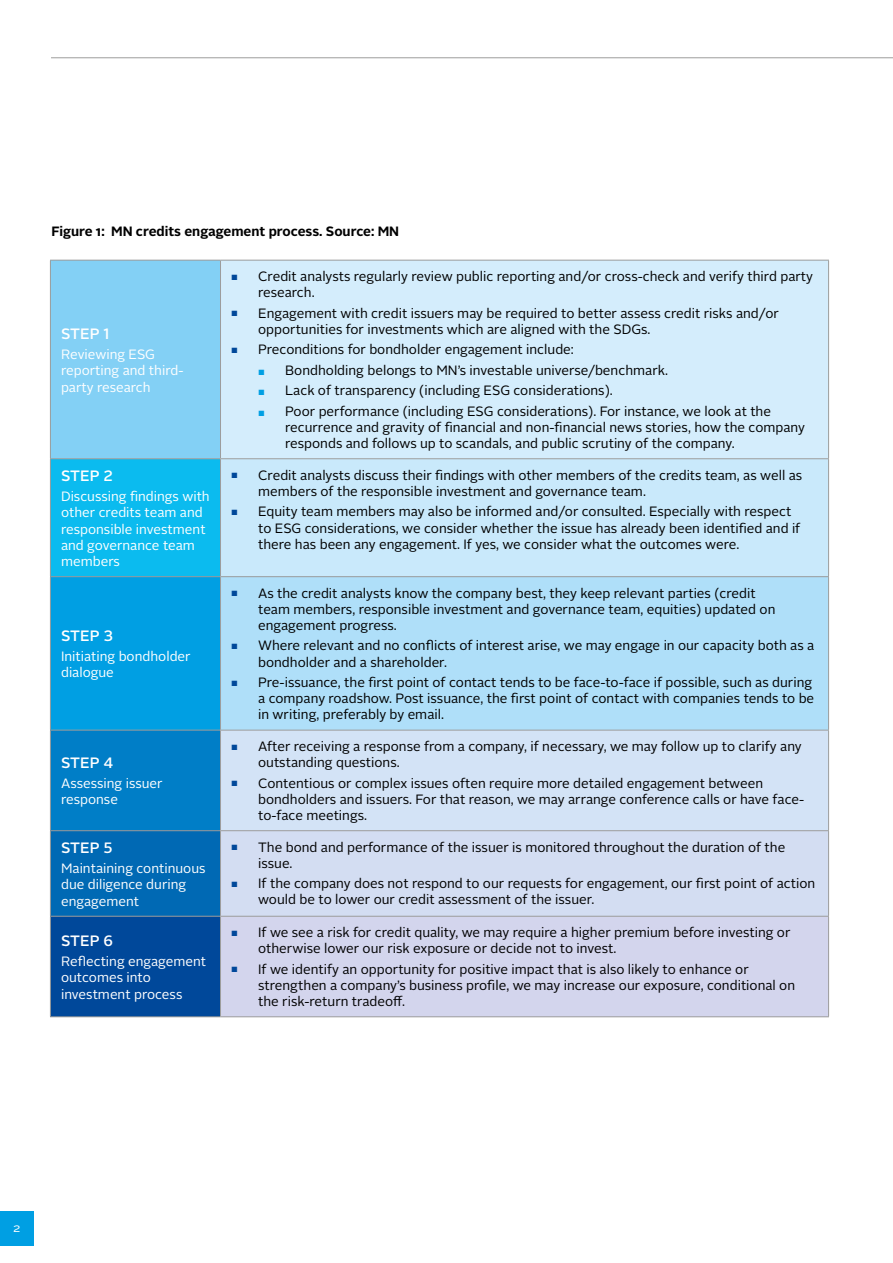
<style>
.page{position:relative;width:893px;height:1263px;background:#fff}
.page>*{position:absolute;margin:0;border:0;box-sizing:border-box;transform-origin:0 0}
.t1{font:500 15px "Alright Sans";color:#fff}
.t2{font:13.5px/16.2px "Alright Sans";color:#000}
.t3{font:13.5px/16.2px "Alright Sans";color:#fff}
.t4{font:700 13.5px "Alright Sans";color:#000}
.t5{font:12px "Alright Sans";color:#fff}
.s1{font-size:7.5px;color:#00489a}
.s2{font-size:7.5px;color:#009fe3}
</style>
<div class="page">
<hr style="left:51px;top:57px;width:842px;height:1px;background:#9d9d9c">
<div style="left:0;top:1212px;width:34px;height:34px;background:#009fe3"></div>
<div style="left:50px;top:260px;width:170px;height:199px;background:#83d0f5"></div>
<div style="left:220px;top:260px;width:609px;height:199px;background:#d4edfc"></div>
<div style="left:50px;top:459px;width:170px;height:118px;background:#0bbbef"></div>
<div style="left:220px;top:459px;width:609px;height:118px;background:#c9e9fb"></div>
<div style="left:50px;top:577px;width:170px;height:153px;background:#009fe3"></div>
<div style="left:220px;top:577px;width:609px;height:153px;background:#afdff9"></div>
<div style="left:50px;top:730px;width:170px;height:101px;background:#007ec7"></div>
<div style="left:220px;top:730px;width:609px;height:101px;background:#d3e3f6"></div>
<div style="left:50px;top:831px;width:170px;height:85px;background:#0069b4"></div>
<div style="left:220px;top:831px;width:609px;height:85px;background:#d3ddf2"></div>
<div style="left:50px;top:916px;width:170px;height:101px;background:#00489a"></div>
<div style="left:220px;top:916px;width:609px;height:101px;background:#d3d5ed"></div>
<hr style="left:50px;top:260px;width:170px;height:1px;background:#9d9d9c">
<hr style="left:50px;top:260px;width:1px;height:198px;background:#9d9d9c">
<hr style="left:220px;top:260px;width:609px;height:1px;background:#9d9d9c">
<hr style="left:220px;top:260px;width:1px;height:198px;background:#9d9d9c">
<hr style="left:828px;top:260px;width:1px;height:198px;background:#9d9d9c">
<hr style="left:50px;top:458px;width:170px;height:1px;background:#9d9d9c">
<hr style="left:50px;top:459px;width:1px;height:117px;background:#9d9d9c">
<hr style="left:220px;top:458px;width:609px;height:1px;background:#9d9d9c">
<hr style="left:220px;top:459px;width:1px;height:117px;background:#9d9d9c">
<hr style="left:828px;top:459px;width:1px;height:117px;background:#9d9d9c">
<hr style="left:50px;top:576px;width:170px;height:1px;background:#9d9d9c">
<hr style="left:50px;top:577px;width:1px;height:153px;background:#9d9d9c">
<hr style="left:220px;top:576px;width:609px;height:1px;background:#9d9d9c">
<hr style="left:220px;top:577px;width:1px;height:153px;background:#9d9d9c">
<hr style="left:828px;top:577px;width:1px;height:153px;background:#9d9d9c">
<hr style="left:50px;top:730px;width:170px;height:1px;background:#9d9d9c">
<hr style="left:50px;top:730px;width:1px;height:100px;background:#9d9d9c">
<hr style="left:220px;top:730px;width:609px;height:1px;background:#9d9d9c">
<hr style="left:220px;top:730px;width:1px;height:100px;background:#9d9d9c">
<hr style="left:828px;top:730px;width:1px;height:100px;background:#9d9d9c">
<hr style="left:50px;top:830px;width:170px;height:1px;background:#9d9d9c">
<hr style="left:50px;top:831px;width:1px;height:85px;background:#9d9d9c">
<hr style="left:220px;top:830px;width:609px;height:1px;background:#9d9d9c">
<hr style="left:220px;top:831px;width:1px;height:85px;background:#9d9d9c">
<hr style="left:828px;top:831px;width:1px;height:85px;background:#9d9d9c">
<hr style="left:50px;top:916px;width:170px;height:1px;background:#9d9d9c">
<hr style="left:50px;top:916px;width:1px;height:100px;background:#9d9d9c">
<hr style="left:220px;top:916px;width:609px;height:1px;background:#9d9d9c">
<hr style="left:220px;top:916px;width:1px;height:100px;background:#9d9d9c">
<hr style="left:828px;top:916px;width:1px;height:100px;background:#9d9d9c">
<hr style="left:50px;top:1016px;width:170px;height:1px;background:#9d9d9c">
<hr style="left:220px;top:1016px;width:609px;height:1px;background:#9d9d9c">
<p class="t4" style="left:51px;top:221px;width:349px">Figure 1: MN credits engagement process. Source: MN</p>
<p class="t1" style="left:61px;top:323px;width:50px">STEP 1</p>
<p class="t3" style="left:61px;top:347px;width:124px">Reviewing ESG reporting and third&shy;party research</p>
<p class="t1" style="left:61px;top:465px;width:53px">STEP 2</p>
<p class="t3" style="left:61px;top:489px;width:150px">Discussing findings with other credits team and responsible investment and governance team members</p>
<p class="t1" style="left:61px;top:625px;width:54px">STEP 3</p>
<p class="t3" style="left:61px;top:649px;width:131px">Initiating bondholder dialogue</p>
<p class="t1" style="left:61px;top:752px;width:53px">STEP 4</p>
<p class="t3" style="left:61px;top:776px;width:103px">Assessing issuer response</p>
<p class="t1" style="left:61px;top:837px;width:53px">STEP 5</p>
<p class="t3" style="left:61px;top:861px;width:146px">Maintaining continuous due diligence during engagement</p>
<p class="t1" style="left:61px;top:930px;width:53px">STEP 6</p>
<p class="t3" style="left:61px;top:954px;width:147px">Reflecting engagement outcomes into investment process</p>
<p class="t2" style="left:258px;top:268px;width:556px;text-indent:-27px"><span class="s1">■</span> Credit analysts regularly review public reporting and/or cross-check and verify third party research.</p>
<p class="t2" style="left:258px;top:305px;width:522px;text-indent:-27px"><span class="s1">■</span> Engagement with credit issuers may be required to better assess credit risks and/or opportunities for investments which are aligned with the SDGs.</p>
<p class="t2" style="left:231px;top:342px;width:344px"><span class="s1">■</span> Preconditions for bondholder engagement include:</p>
<p class="t2" style="left:258px;top:362px;width:411px"><span class="s2">■</span> Bondholding belongs to MN’s investable universe/benchmark.</p>
<p class="t2" style="left:258px;top:383px;width:356px"><span class="s2">■</span> Lack of transparency (including ESG considerations).</p>
<p class="t2" style="left:285px;top:403px;width:521px;text-indent:-27px"><span class="s2">■</span> Poor performance (including ESG considerations). For instance, we look at the recurrence and gravity of financial and non-financial news stories, how the company responds and follows up to scandals, and public scrutiny of the company.</p>
<p class="t2" style="left:258px;top:467px;width:546px;text-indent:-27px"><span class="s1">■</span> Credit analysts discuss their findings with other members of the credits team, as well as members of the responsible investment and governance team.</p>
<p class="t2" style="left:258px;top:504px;width:544px;text-indent:-27px"><span class="s1">■</span> Equity team members may also be informed and/or consulted. Especially with respect to ESG considerations, we consider whether the issue has already been identified and if there has been any engagement. If yes, we consider what the outcomes were.</p>
<p class="t2" style="left:258px;top:585px;width:519px;text-indent:-27px"><span class="s1">■</span> As the credit analysts know the company best, they keep relevant parties (credit team members, responsible investment and governance team, equities) updated on engagement progress.</p>
<p class="t2" style="left:258px;top:638px;width:558px;text-indent:-27px"><span class="s1">■</span> Where relevant and no conflicts of interest arise, we may engage in our capacity both as a bondholder and a shareholder.</p>
<p class="t2" style="left:258px;top:674px;width:558px;text-indent:-27px"><span class="s1">■</span> Pre-issuance, the first point of contact tends to be face-to-face if possible, such as during a company roadshow. Post issuance, the first point of contact with companies tends to be in writing, preferably by email.</p>
<p class="t2" style="left:258px;top:738px;width:545px;text-indent:-27px"><span class="s1">■</span> After receiving a response from a company, if necessary, we may follow up to clarify any outstanding questions.</p>
<p class="t2" style="left:258px;top:775px;width:548px;text-indent:-27px"><span class="s1">■</span> Contentious or complex issues often require more detailed engagement between bondholders and issuers. For that reason, we may arrange conference calls or have face&shy;to-face meetings.</p>
<p class="t2" style="left:258px;top:839px;width:529px;text-indent:-27px"><span class="s1">■</span> The bond and performance of the issuer is monitored throughout the duration of the issue.</p>
<p class="t2" style="left:258px;top:876px;width:559px;text-indent:-27px"><span class="s1">■</span> If the company does not respond to our requests for engagement, our first point of action would be to lower our credit assessment of the issuer.</p>
<p class="t2" style="left:258px;top:924px;width:534px;text-indent:-27px"><span class="s1">■</span> If we see a risk for credit quality, we may require a higher premium before investing or otherwise lower our risk exposure or decide not to invest.</p>
<p class="t2" style="left:258px;top:961px;width:538px;text-indent:-27px"><span class="s1">■</span> If we identify an opportunity for positive impact that is also likely to enhance or strengthen a company’s business profile, we may increase our exposure, conditional on the risk-return tradeoff.</p>
<p class="t5" style="left:13px;top:1220px;width:9px">2</p>
</div>
